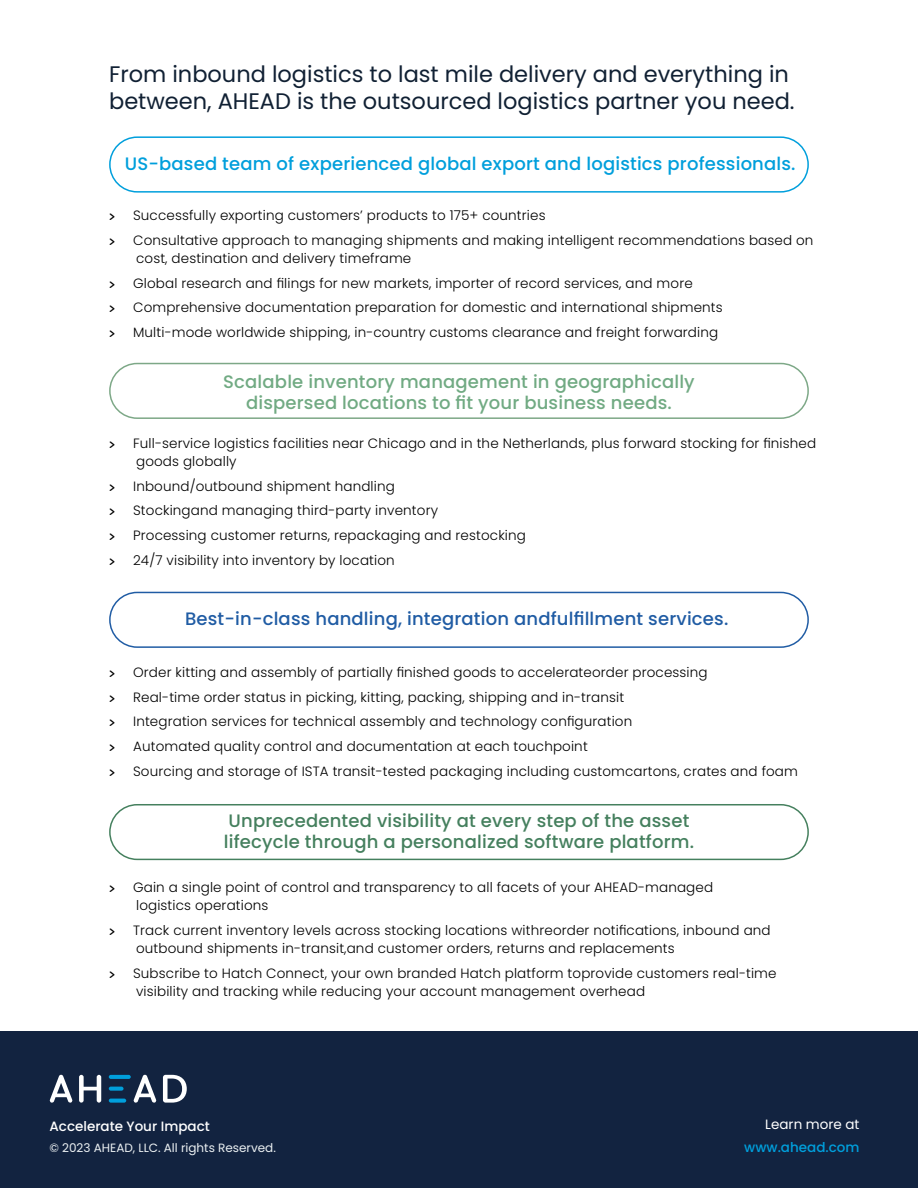
<style>
.page{position:relative;width:918px;height:1188px;background:#fff}
.page>*{position:absolute;margin:0;border:0;box-sizing:border-box;transform-origin:0 0}
.t1{font:22.5px/27px "Poppins";color:#102033}
.t2{font:500 18px/21px "Poppins";letter-spacing:.01em;color:#45805e}
.t3{font:500 18px/21px "Poppins";letter-spacing:.01em;color:#71aa83;text-align:center}
.t4{font:500 18px "Poppins";letter-spacing:.01em;color:#009fdc}
.t5{font:500 18px "Poppins";letter-spacing:.01em;color:#205ca4}
.t6{font:300 13.5px/24.8px "Poppins";letter-spacing:.01em;color:#000}
.t7{font:500 13.5px "Poppins";color:#fff}
.t8{font:500 13.5px "Poppins";color:#009fdc}
.t9{font:13.5px "Poppins";color:#fff}
.t10{font:12px "Poppins";color:#ebf0f2}
.s1{font-family:"Chalkboard";font-weight:400}
</style>
<div class="page">
<div style="left:109px;top:136px;width:700px;height:57px;border:2px solid #009fdc;border-radius:27px"></div>
<div style="left:109px;top:363px;width:700px;height:56px;border:2px solid #7da887;border-radius:27px"></div>
<div style="left:109px;top:592px;width:700px;height:56px;border:2px solid #205ca4;border-radius:27px"></div>
<div style="left:109px;top:804px;width:700px;height:56px;border:2px solid #45805e;border-radius:27px"></div>
<div style="left:0;top:1032px;width:918px;height:156px;background:#122340"></div>
<svg style="left:50px;top:1075px;width:23px;height:28px"></svg>
<svg style="left:79px;top:1075px;width:22px;height:28px"></svg>
<svg style="left:163px;top:1075px;width:24px;height:28px"></svg>
<svg style="left:109px;top:1099px;width:17px;height:4px"></svg>
<svg style="left:109px;top:1087px;width:15px;height:4px"></svg>
<hr style="left:109px;top:1075px;width:22px;height:4px;background:#009fdc;border-radius:2px">
<svg style="left:133px;top:1075px;width:24px;height:28px"></svg>
<h1 class="t1" style="left:109px;top:61px;width:687px">From inbound logistics to last mile delivery and everything in between, AHEAD is the outsourced logistics partner you need.</h1>
<h2 class="t4" style="left:125px;top:153px;width:672px">US-based team of experienced global export and logistics professionals.</h2>
<p class="t6" style="left:109px;top:203px;width:706px"><span class="s1">&gt;</span> Successfully exporting customers’ products to 175+ countries<br><span class="s1">&gt;</span> Consultative approach to managing shipments and making intelligent recommendations based on</p>
<p class="t6" style="left:109px;top:246px;width:615px;text-indent:27px">cost, destination and delivery timeframe<br><span class="s1">&gt;</span> Global research and filings for new markets, importer of record services, and more<br><span class="s1">&gt;</span> Comprehensive documentation preparation for domestic and international shipments <span class="s1">&gt;</span> Multi-mode worldwide shipping, in-country customs clearance and freight forwarding</p>
<h2 class="t3" style="left:223px;top:371px;width:473px">Scalable inventory management in geographically dispersed locations to fit your business needs.</h2>
<p class="t6" style="left:136px;top:434px;width:681px;line-height:18px;text-indent:-27px"><span class="s1">&gt;</span> Full-service logistics facilities near Chicago and in the Netherlands, plus forward stocking for finished goods globally</p>
<p class="t6" style="left:109px;top:474px;width:418px"><span class="s1">&gt;</span> Inbound/outbound shipment handling<br><span class="s1">&gt;</span> Stockingand managing third-party inventory<br><span class="s1">&gt;</span> Processing customer returns, repackaging and restocking <span class="s1">&gt;</span> 24/7 visibility into inventory by location</p>
<h2 class="t5" style="left:185px;top:608px;width:545px">Best-in-class handling, integration andfulfillment services.</h2>
<p class="t6" style="left:109px;top:660px;width:690px"><span class="s1">&gt;</span> Order kitting and assembly of partially finished goods to accelerateorder processing<br><span class="s1">&gt;</span> Real-time order status in picking, kitting, packing, shipping and in-transit<br><span class="s1">&gt;</span> Integration services for technical assembly and technology configuration<br><span class="s1">&gt;</span> Automated quality control and documentation at each touchpoint<br><span class="s1">&gt;</span> Sourcing and storage of ISTA transit-tested packaging including customcartons, crates and foam</p>
<h2 class="t2" style="left:224px;top:811px;width:472px">Unprecedented visibility at every step of the asset lifecycle through a personalized software platform.</h2>
<p class="t6" style="left:136px;top:878px;width:579px;line-height:18px;text-indent:-27px"><span class="s1">&gt;</span> Gain a single point of control and transparency to all facets of your AHEAD-managed logistics operations</p>
<p class="t6" style="left:136px;top:921px;width:636px;line-height:18px;text-indent:-27px"><span class="s1">&gt;</span> Track current inventory levels across stocking locations withreorder notifications, inbound and outbound shipments in-transit,and customer orders, returns and replacements</p>
<p class="t6" style="left:136px;top:964px;width:642px;line-height:18px;text-indent:-27px"><span class="s1">&gt;</span> Subscribe to Hatch Connect, your own branded Hatch platform toprovide customers real-time visibility and tracking while reducing your account management overhead</p>
<p class="t7" style="left:50px;top:1118px;width:162px">Accelerate Your Impact</p>
<p class="t10" style="left:50px;top:1141px;width:228px">© 2023 AHEAD, LLC. All rights Reserved.</p>
<p class="t9" style="left:765px;top:1117px;width:96px">Learn more at</p>
<p class="t8" style="left:744px;top:1139px;width:117px">www.ahead.com</p>
</div>
